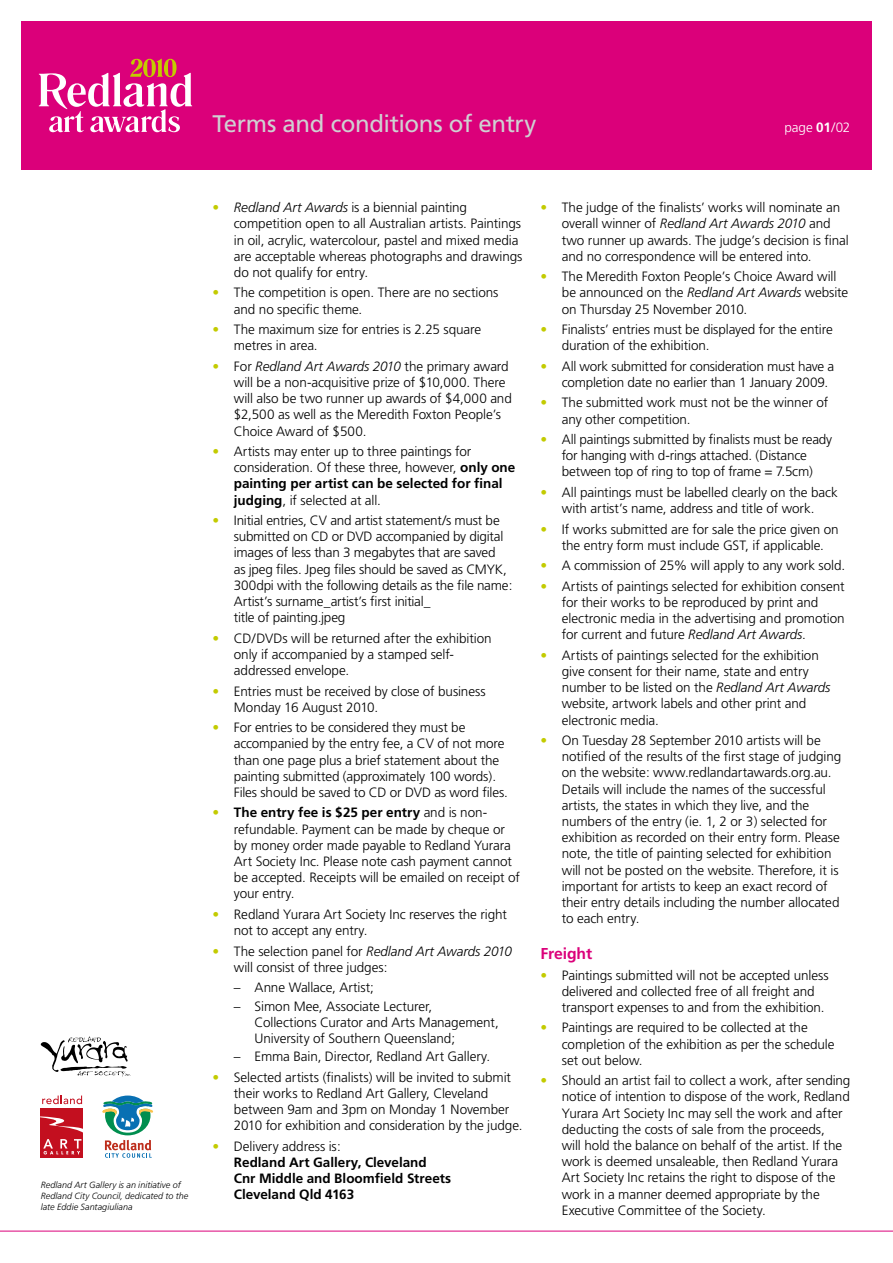
<style>
.page{position:relative;width:893px;height:1263px;background:#fff}
.page>*{position:absolute;margin:0;border:0;box-sizing:border-box;transform-origin:0 0}
.t1{font:24px "Frutiger";letter-spacing:-.015em;color:#cfd0d2}
.t2{font:700 15.75px "Frutiger";letter-spacing:-.005em;color:#db007a}
.t3{font:300 13.5px/16.2px "Frutiger";letter-spacing:-.01em;color:#000}
.t4{font:700 13.5px/16.2px "Frutiger";color:#000}
.t5{font:300 13.5px "Frutiger";letter-spacing:-.005em;color:#fff}
.t6{font:italic 300 9px/10.8px "Frutiger";letter-spacing:.005em;color:#000}
.s1{font-weight:700}
.s2{color:#c3cb00}
.s3{font-style:italic}
.s4{font-weight:300;color:#c3cb00}
.s5{font-weight:300}
</style>
<div class="page">
<div style="left:21px;top:21px;width:851px;height:149px;background:#db007a"></div>
<hr style="left:0;top:1231px;width:893px;height:1px;background:#db007a">
<svg style="left:39px;top:59px;width:153px;height:73px"></svg>
<svg style="left:41px;top:1036px;width:90px;height:40px"></svg>
<svg style="left:103px;top:1095px;width:50px;height:63px"></svg>
<div style="left:41px;top:1108px;width:42px;height:50px;background:#c30f1f"></div>
<svg style="left:43px;top:1139px;width:38px;height:15px"></svg>
<svg style="left:42px;top:1095px;width:40px;height:9px"></svg>
<svg style="left:41px;top:1116px;width:42px;height:17px"></svg>
<h1 class="t1" style="left:213px;top:110px;width:325px">Terms and conditions of entry</h1>
<p class="t5" style="left:784px;top:120px;width:68px">page <span class="s1">01</span>/02</p>
<p class="t6" style="left:41px;top:1180px;width:149px">Redland Art Gallery is an initiative of<br>Redland City Council, dedicated to the late Eddie Santagiuliana</p>
<p class="t3" style="left:234px;top:200px;width:290px;text-indent:-21px"><span class="s2">•</span> <span class="s3">Redland Art Awards</span> is a biennial painting competition open to all Australian artists. Paintings in oil, acrylic, watercolour, pastel and mixed media are acceptable whereas photographs and drawings do not qualify for entry.</p>
<p class="t3" style="left:234px;top:285px;width:266px;text-indent:-21px"><span class="s2">•</span> The competition is open. There are no sections and no specific theme.</p>
<p class="t3" style="left:234px;top:321px;width:249px;text-indent:-21px"><span class="s2">•</span> The maximum size for entries is 2.25 square metres in area.</p>
<p class="t3" style="left:234px;top:358px;width:279px;text-indent:-21px"><span class="s2">•</span> For <span class="s3">Redland Art Awards 2010</span> the primary award will be a non-acquisitive prize of $10,000. There will also be two runner up awards of $4,000 and $2,500 as well as the Meredith Foxton People’s Choice Award of $500.</p>
<p class="t3" style="left:234px;top:443px;width:283px;text-indent:-21px"><span class="s2">•</span> Artists may enter up to three paintings for consideration. Of these three, however, <span class="s1">only one painting per artist can be selected for final judging</span>, if selected at all.</p>
<p class="t3" style="left:234px;top:512px;width:280px;text-indent:-21px"><span class="s2">•</span> Initial entries, CV and artist statement/s must be submitted on CD or DVD accompanied by digital images of less than 3 megabytes that are saved<br>as jpeg files. Jpeg files should be saved as CMYK, 300dpi with the following details as the file name:<br>Artist’s surname_artist’s first initial_<br>title of painting.jpeg</p>
<p class="t3" style="left:234px;top:630px;width:259px;text-indent:-21px"><span class="s2">•</span> CD/DVDs will be returned after the exhibition only if accompanied by a stamped self&shy;addressed envelope.</p>
<p class="t3" style="left:234px;top:683px;width:253px;text-indent:-21px"><span class="s2">•</span> Entries must be received by close of business<br>Monday 16 August 2010.</p>
<p class="t3" style="left:234px;top:720px;width:276px;text-indent:-21px"><span class="s2">•</span> For entries to be considered they must be accompanied by the entry fee, a CV of not more than one page plus a brief statement about the painting submitted (approximately 100 words).<br>Files should be saved to CD or DVD as word files.</p>
<p class="t3" style="left:234px;top:805px;width:288px;text-indent:-21px"><span class="s2">•</span> <span class="s1">The entry fee is $25 per entry</span> and is non&shy;refundable. Payment can be made by cheque or by money order made payable to Redland Yurara Art Society Inc. Please note cash payment cannot be accepted. Receipts will be emailed on receipt of your entry.</p>
<p class="t3" style="left:234px;top:906px;width:274px;text-indent:-21px"><span class="s2">•</span> Redland Yurara Art Society Inc reserves the right not to accept any entry.</p>
<p class="t3" style="left:234px;top:943px;width:280px;text-indent:-21px"><span class="s2">•</span> The selection panel for <span class="s3">Redland Art Awards 2010 </span>will consist of three judges:</p>
<p class="t3" style="left:234px;top:980px;width:142px">– Anne Wallace, Artist;</p>
<p class="t3" style="left:255px;top:998px;width:246px;text-indent:-21px">– Simon Mee, Associate Lecturer,<br>Collections Curator and Arts Management,<br>University of Southern Queensland;</p>
<p class="t3" style="left:234px;top:1049px;width:258px">– Emma Bain, Director, Redland Art Gallery.</p>
<p class="t3" style="left:234px;top:1069px;width:290px;text-indent:-21px"><span class="s2">•</span> Selected artists (finalists) will be invited to submit their works to Redland Art Gallery, Cleveland between 9am and 3pm on Monday 1 November 2010 for exhibition and consideration by the judge.</p>
<p class="t4" style="left:234px;top:1138px;width:219px;text-indent:-21px"><span class="s4">•</span> <span class="s5">Delivery address is:<br></span>Redland Art Gallery, Cleveland<br>Cnr Middle and Bloomfield Streets<br>Cleveland Qld 4163</p>
<p class="t3" style="left:562px;top:200px;width:288px;text-indent:-21px"><span class="s2">•</span> The judge of the finalists’ works will nominate an overall winner of <span class="s3">Redland Art Awards 2010</span> and two runner up awards. The judge’s decision is final and no correspondence will be entered into.</p>
<p class="t3" style="left:562px;top:269px;width:288px;text-indent:-21px"><span class="s2">•</span> The Meredith Foxton People’s Choice Award will be announced on the <span class="s3">Redland Art Awards</span> website on Thursday 25 November 2010.</p>
<p class="t3" style="left:562px;top:321px;width:272px;text-indent:-21px"><span class="s2">•</span> Finalists’ entries must be displayed for the entire duration of the exhibition.</p>
<p class="t3" style="left:562px;top:358px;width:274px;text-indent:-21px"><span class="s2">•</span> All work submitted for consideration must have a completion date no earlier than 1 January 2009.</p>
<p class="t3" style="left:562px;top:395px;width:268px;text-indent:-21px"><span class="s2">•</span> The submitted work must not be the winner of any other competition.</p>
<p class="t3" style="left:541px;top:431px;width:293px;text-align:center"><span class="s2">•</span> All paintings submitted by finalists must be ready for hanging with d-rings attached. (Distance between top of ring to top of frame = 7.5cm)</p>
<p class="t3" style="left:541px;top:484px;width:299px;text-align:center"><span class="s2">•</span> All paintings must be labelled clearly on the back with artist’s name, address and title of work.</p>
<p class="t3" style="left:541px;top:521px;width:300px;text-align:center"><span class="s2">•</span> If works submitted are for sale the price given on the entry form must include GST, if applicable.</p>
<p class="t3" style="left:541px;top:558px;width:306px"><span class="s2">•</span> A commission of 25% will apply to any work sold.</p>
<p class="t3" style="left:562px;top:578px;width:284px;text-indent:-21px"><span class="s2">•</span> Artists of paintings selected for exhibition consent for their works to be reproduced by print and electronic media in the advertising and promotion for current and future <span class="s3">Redland Art Awards</span>.</p>
<p class="t3" style="left:562px;top:647px;width:270px;text-indent:-21px"><span class="s2">•</span> Artists of paintings selected for the exhibition give consent for their name, state and entry number to be listed on the <span class="s3">Redland Art Awards </span>website, artwork labels and other print and electronic media.</p>
<p class="t3" style="left:562px;top:732px;width:281px;text-indent:-21px"><span class="s2">•</span> On Tuesday 28 September 2010 artists will be notified of the results of the first stage of judging on the website: www.redlandartawards.org.au.<br>Details will include the names of the successful artists, the states in which they live, and the numbers of the entry (ie. 1, 2 or 3) selected for exhibition as recorded on their entry form. Please note, the title of painting selected for exhibition will not be posted on the website. Therefore, it is important for artists to keep an exact record of their entry details including the number allocated to each entry.</p>
<p class="t2" style="left:540px;top:944px;width:53px">Freight</p>
<p class="t3" style="left:562px;top:967px;width:268px;text-indent:-21px"><span class="s2">•</span> Paintings submitted will not be accepted unless delivered and collected free of all freight and transport expenses to and from the exhibition.</p>
<p class="t3" style="left:562px;top:1020px;width:274px;text-indent:-21px"><span class="s2">•</span> Paintings are required to be collected at the completion of the exhibition as per the schedule set out below.</p>
<p class="t3" style="left:562px;top:1073px;width:290px;text-indent:-21px"><span class="s2">•</span> Should an artist fail to collect a work, after sending notice of intention to dispose of the work, Redland Yurara Art Society Inc may sell the work and after deducting the costs of sale from the proceeds,<br>will hold the balance on behalf of the artist. If the work is deemed unsaleable, then Redland Yurara Art Society Inc retains the right to dispose of the work in a manner deemed appropriate by the Executive Committee of the Society.</p>
</div>
